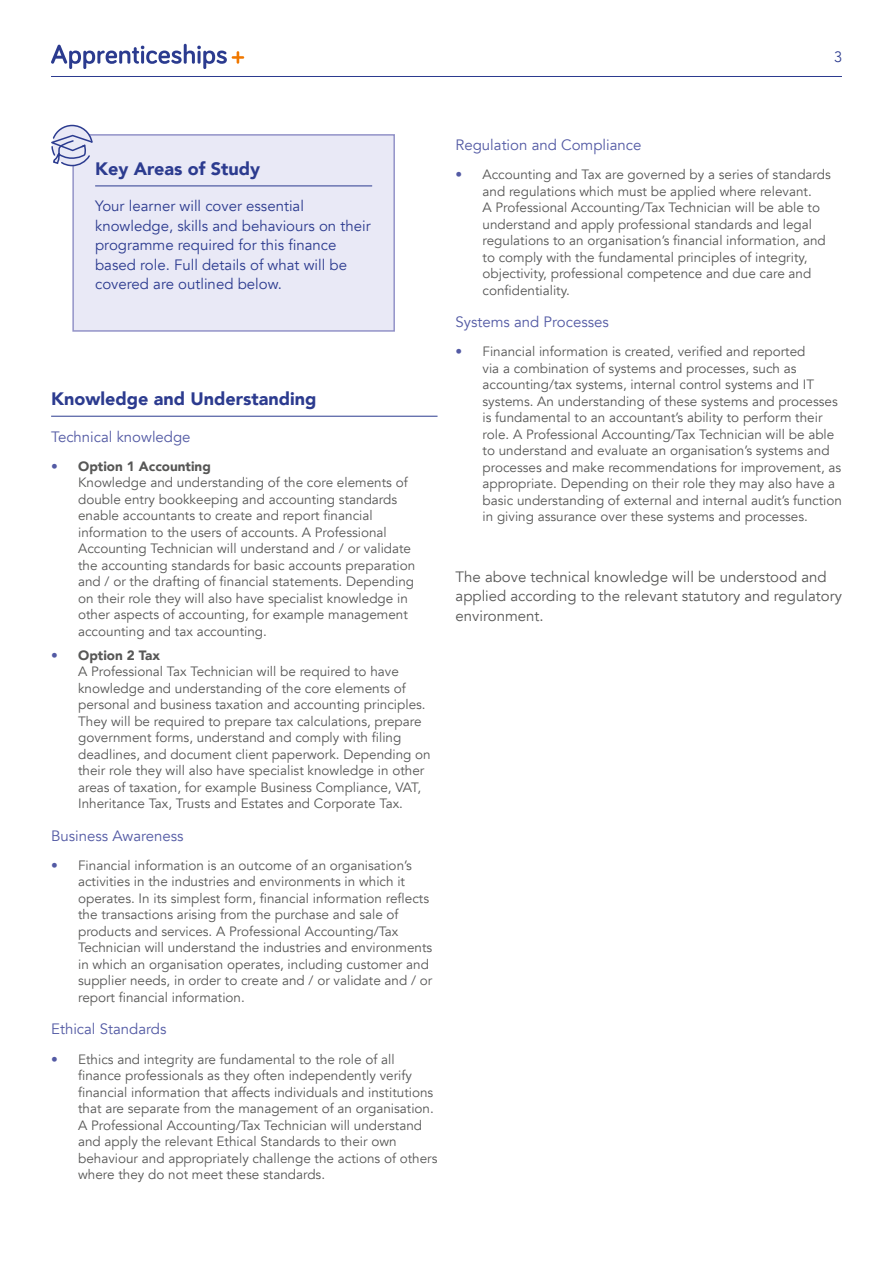
<style>
.page{position:relative;width:893px;height:1263px;background:#fff}
.page>*{position:absolute;margin:0;border:0;box-sizing:border-box;transform-origin:0 0}
.t1{font:900 18px "Avenir";color:#2c3b8f}
.t2{font:15px/19.5px "Avenir";color:#2c3b8f}
.t3{font:15px/19.5px "Avenir";color:#575756}
.t4{font:15px "Avenir";color:#535aa4}
.t5{font:300 15px "Avenir";color:#2c3b8f}
.t6{font:13.5px/16.5px "Avenir";color:#575756}
.s1{color:#535aa4}
.s2{font-weight:900}
</style>
<div class="page">
<hr style="left:51px;top:76px;width:791px;height:1px;background:#2c3b8f">
<hr style="left:51px;top:416px;width:387px;height:1px;background:#2c3b8f">
<div style="left:73px;top:135px;width:321px;height:196px;background:#e9e9f6"></div>
<hr style="left:95px;top:186px;width:277px;height:1px;background:#2c3b8f">
<div style="left:72px;top:134px;width:323px;height:198px;border:2px solid #9393c8"></div>
<svg style="left:51px;top:124px;width:43px;height:43px"></svg>
<svg style="left:51px;top:44px;width:193px;height:25px"></svg>
<p class="t5" style="left:834px;top:48px;width:9px">3</p>
<h1 class="t1" style="left:95px;top:153px;width:166px">Key Areas of Study</h1>
<p class="t2" style="left:95px;top:197px;width:277px">Your learner will cover essential knowledge, skills and behaviours on their programme required for this finance based role. Full details of what will be covered are outlined below.</p>
<h1 class="t1" style="left:51px;top:383px;width:267px">Knowledge and Understanding</h1>
<p class="t4" style="left:51px;top:428px;width:141px">Technical knowledge</p>
<p class="t6" style="left:78px;top:458px;width:339px;text-indent:-27px"><span class="s1">•</span> <span class="s2">Option 1 Accounting<br></span>Knowledge and understanding of the core elements of double entry bookkeeping and accounting standards enable accountants to create and report financial information to the users of accounts. A Professional Accounting Technician will understand and / or validate the accounting standards for basic accounts preparation and / or the drafting of financial statements. Depending on their role they will also have specialist knowledge in other aspects of accounting, for example management accounting and tax accounting.</p>
<p class="t6" style="left:78px;top:647px;width:354px;text-indent:-27px"><span class="s1">•</span> <span class="s2">Option 2 Tax<br></span>A Professional Tax Technician will be required to have knowledge and understanding of the core elements of personal and business taxation and accounting principles.<br>They will be required to prepare tax calculations, prepare government forms, understand and comply with filing deadlines, and document client paperwork. Depending on their role they will also have specialist knowledge in other areas of taxation, for example Business Compliance, VAT, Inheritance Tax, Trusts and Estates and Corporate Tax.</p>
<p class="t4" style="left:51px;top:827px;width:134px">Business Awareness</p>
<p class="t6" style="left:78px;top:857px;width:356px;text-indent:-27px"><span class="s1">•</span> Financial information is an outcome of an organisation’s activities in the industries and environments in which it operates. In its simplest form, financial information reflects the transactions arising from the purchase and sale of products and services. A Professional Accounting/Tax Technician will understand the industries and environments in which an organisation operates, including customer and supplier needs, in order to create and / or validate and / or report financial information.</p>
<p class="t4" style="left:51px;top:1020px;width:117px">Ethical Standards</p>
<p class="t6" style="left:78px;top:1051px;width:361px;text-indent:-27px"><span class="s1">•</span> Ethics and integrity are fundamental to the role of all finance professionals as they often independently verify financial information that affects individuals and institutions that are separate from the management of an organisation.<br>A Professional Accounting/Tax Technician will understand and apply the relevant Ethical Standards to their own behaviour and appropriately challenge the actions of others where they do not meet these standards.</p>
<p class="t4" style="left:456px;top:136px;width:187px">Regulation and Compliance</p>
<p class="t6" style="left:483px;top:167px;width:350px;text-indent:-27px"><span class="s1">•</span> Accounting and Tax are governed by a series of standards and regulations which must be applied where relevant.<br>A Professional Accounting/Tax Technician will be able to understand and apply professional standards and legal regulations to an organisation’s financial information, and to comply with the fundamental principles of integrity, objectivity, professional competence and due care and confidentiality.</p>
<p class="t4" style="left:456px;top:313px;width:155px">Systems and Processes</p>
<p class="t6" style="left:483px;top:344px;width:361px;text-indent:-27px"><span class="s1">•</span> Financial information is created, verified and reported<br>via a combination of systems and processes, such as accounting/tax systems, internal control systems and IT systems. An understanding of these systems and processes is fundamental to an accountant’s ability to perform their role. A Professional Accounting/Tax Technician will be able to understand and evaluate an organisation’s systems and processes and make recommendations for improvement, as appropriate. Depending on their role they may also have a basic understanding of external and internal audit’s function in giving assurance over these systems and processes.</p>
<p class="t3" style="left:456px;top:567px;width:388px">The above technical knowledge will be understood and applied according to the relevant statutory and regulatory environment.</p>
</div>
